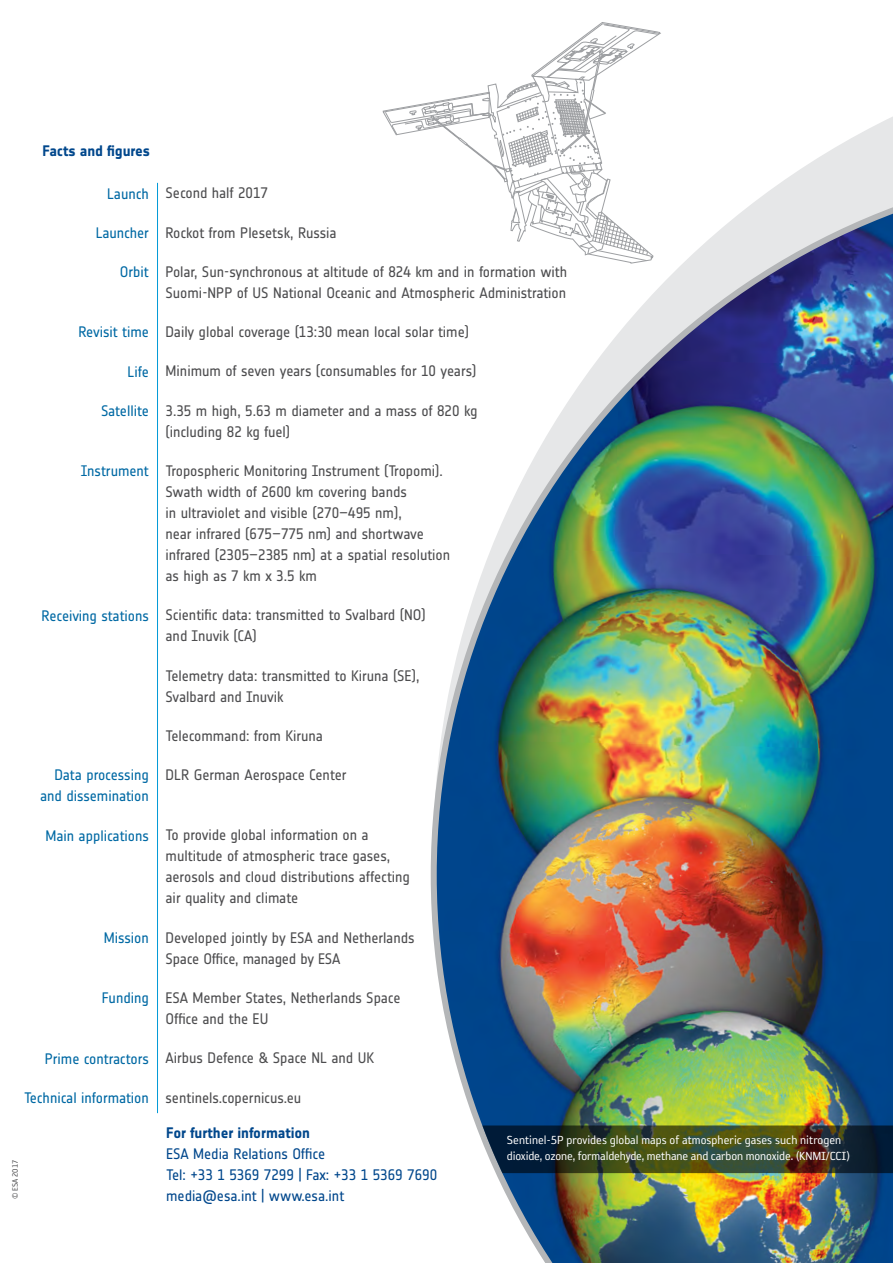
<style>
.page{position:relative;width:893px;height:1263px;background:#fff}
.page>*{position:absolute;margin:0;border:0;box-sizing:border-box;transform-origin:0 0}
.t1{font:15px/21px "Notes Esa";letter-spacing:-.005em;color:#4d4d4f}
.t2{font:15px/21px "Notes Esa";letter-spacing:-.005em;color:#0169a4;text-align:right}
.t3{font:15px/21px "Notes Esa";color:#00478c}
.t4{font:700 15px "Notes Esa";letter-spacing:-.005em;color:#00478c}
.t5{font:13.5px/16.2px "Reykjavik One OT A Gauge";letter-spacing:-.005em;color:#fff}
.t6{font:9px "Reykjavik One OT A Gauge";color:#4d4d4f}
</style>
<div class="page">
<img style="left:431px;top:162px;width:462px;height:1101px">
<hr style="left:157px;top:183px;width:1px;height:930px;background:#009ad7">
<svg style="left:382px;top:22px;width:279px;height:242px"></svg>
<svg style="left:482px;top:1125px;width:411px;height:48px;background:#323d2a"></svg>
<p class="t4" style="left:43px;top:142px;width:109px">Facts and figures</p>
<p class="t2" style="left:107px;top:183px;width:43px">Launch</p>
<p class="t2" style="left:96px;top:222px;width:55px">Launcher</p>
<p class="t2" style="left:120px;top:261px;width:31px">Orbit</p>
<p class="t2" style="left:78px;top:322px;width:72px">Revisit time</p>
<p class="t2" style="left:128px;top:361px;width:23px">Life</p>
<p class="t2" style="left:101px;top:400px;width:49px">Satellite</p>
<p class="t2" style="left:81px;top:461px;width:70px">Instrument</p>
<p class="t2" style="left:42px;top:605px;width:109px">Receiving stations</p>
<p class="t2" style="left:40px;top:765px;width:110px">Data processing and dissemination</p>
<p class="t2" style="left:46px;top:825px;width:105px">Main applications</p>
<p class="t2" style="left:104px;top:927px;width:47px">Mission</p>
<p class="t2" style="left:102px;top:988px;width:49px">Funding</p>
<p class="t2" style="left:45px;top:1048px;width:106px">Prime contractors</p>
<p class="t2" style="left:24px;top:1087px;width:126px">Technical information</p>
<p class="t6" style="left:10px;top:1199px;width:41px;rotate:-90deg">© ESA 2017</p>
<p class="t1" style="left:166px;top:183px;width:104px">Second half 2017</p>
<p class="t1" style="left:166px;top:222px;width:172px">Rockot from Plesetsk, Russia</p>
<p class="t1" style="left:166px;top:261px;width:403px">Polar, Sun-synchronous at altitude of 824 km and in formation with<br>Suomi-NPP of US National Oceanic and Atmospheric Administration</p>
<p class="t1" style="left:166px;top:321px;width:305px">Daily global coverage (13:30 mean local solar time)</p>
<p class="t1" style="left:166px;top:361px;width:312px">Minimum of seven years (consumables for 10 years)</p>
<p class="t1" style="left:166px;top:400px;width:313px">3.35 m high, 5.63 m diameter and a mass of 820 kg (including 82 kg fuel)</p>
<p class="t1" style="left:166px;top:460px;width:286px">Tropospheric Monitoring Instrument (Tropomi).<br>Swath width of 2600 km covering bands<br>in ultraviolet and visible (270–495 nm),<br>near infrared (675–775 nm) and shortwave infrared (2305–2385 nm) at a spatial resolution as high as 7 km x 3.5 km</p>
<p class="t1" style="left:166px;top:605px;width:262px">Scientific data: transmitted to Svalbard (NO) and Inuvik (CA)</p>
<p class="t1" style="left:166px;top:665px;width:255px">Telemetry data: transmitted to Kiruna (SE),<br>Svalbard and Inuvik</p>
<p class="t1" style="left:166px;top:725px;width:159px">Telecommand: from Kiruna</p>
<p class="t1" style="left:166px;top:764px;width:182px">DLR German Aerospace Center</p>
<p class="t1" style="left:166px;top:825px;width:246px">To provide global information on a multitude of atmospheric trace gases, aerosols and cloud distributions affecting air quality and climate</p>
<p class="t1" style="left:166px;top:927px;width:251px">Developed jointly by ESA and Netherlands<br>Space Office, managed by ESA</p>
<p class="t1" style="left:166px;top:987px;width:237px">ESA Member States, Netherlands Space<br>Office and the EU</p>
<p class="t1" style="left:166px;top:1048px;width:210px">Airbus Defence &amp; Space NL and UK</p>
<p class="t1" style="left:166px;top:1087px;width:137px">sentinels.copernicus.eu</p>
<p class="t4" style="left:166px;top:1123px;width:145px">For further information</p>
<p class="t3" style="left:166px;top:1143px;width:272px">ESA Media Relations Office<br>Tel: +33 1 5369 7299 | Fax: +33 1 5369 7690</p>
<p class="t3" style="left:166px;top:1185px;width:180px">media@esa.int | www.esa.int</p>
<p class="t5" style="left:507px;top:1132px;width:345px">Sentinel-5P provides global maps of atmospheric gases such nitrogen dioxide, ozone, formaldehyde, methane and carbon monoxide. (KNMI/CCI)</p>
</div>
